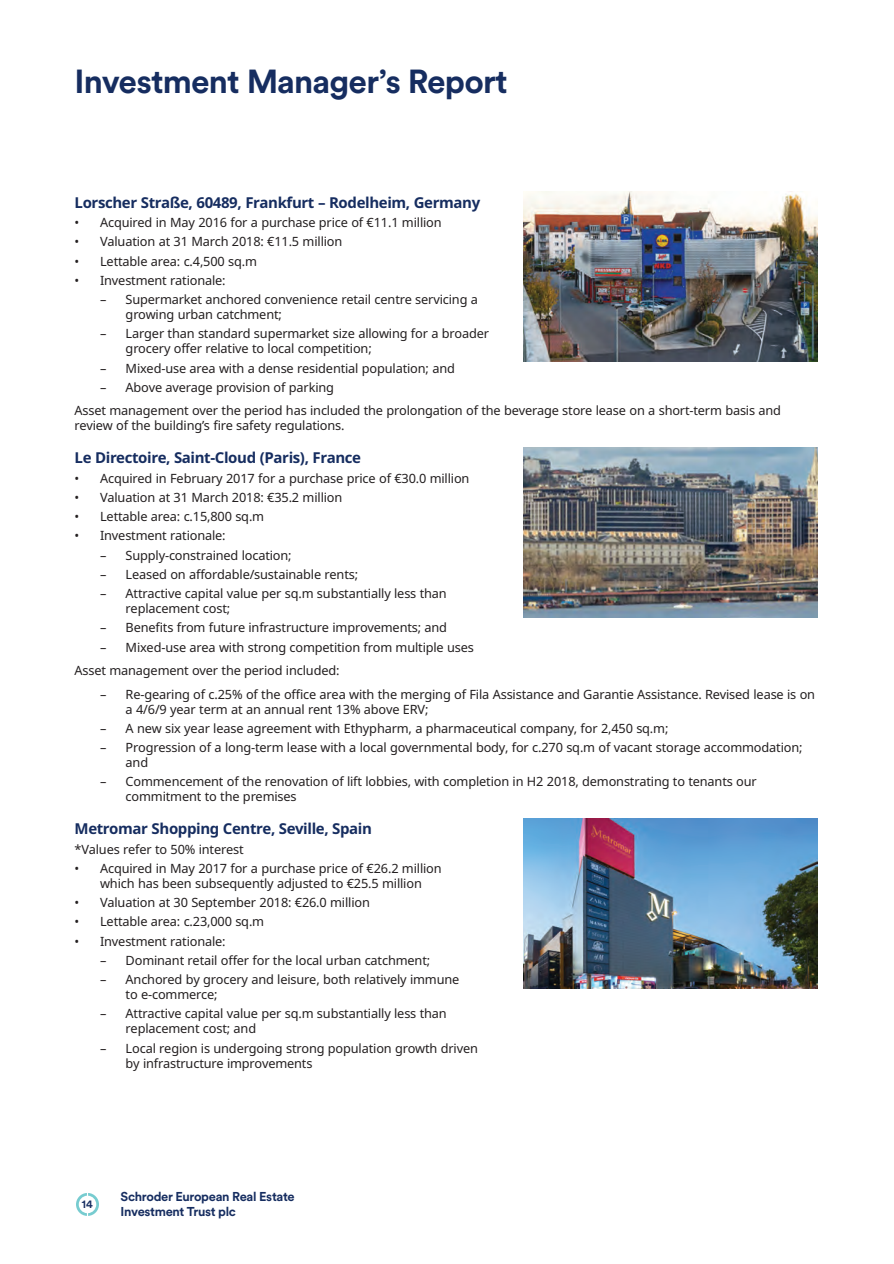
<style>
.page{position:relative;width:894px;height:1264px;background:#fff}
.page>*{position:absolute;margin:0;border:0;box-sizing:border-box;transform-origin:0 0}
.t1{font:700 33px "Schroders Circular";letter-spacing:-.025em;color:#162d60}
.t2{font:700 15px "Noto Sans";letter-spacing:-.025em;color:#162d60}
.t3{font:12.75px/15px "Noto Sans";letter-spacing:-.015em;color:#231f20}
.t4{font:700 12.75px/15px "Schroders Circular";letter-spacing:-.025em;color:#162d60}
.t5{font:700 10.5px "Schroders Circular";color:#162d60}
</style>
<div class="page">
<svg style="left:76px;top:1193px;width:23px;height:22px"></svg>
<img style="left:523px;top:447px;width:293px;height:170px">
<img style="left:523px;top:818px;width:293px;height:170px">
<img style="left:523px;top:192px;width:293px;height:170px">
<h1 class="t1" style="left:74px;top:69px;width:434px">Investment Manager’s Report</h1>
<p class="t2" style="left:74px;top:196px;width:407px">Lorscher Straße, 60489, Frankfurt – Rodelheim, Germany</p>
<p class="t3" style="left:74px;top:216px;width:368px">• Acquired in May 2016 for a purchase price of €11.1 million</p>
<p class="t3" style="left:74px;top:235px;width:269px">• Valuation at 31 March 2018: €11.5 million</p>
<p class="t3" style="left:74px;top:255px;width:184px">• Lettable area: c.4,500 sq.m</p>
<p class="t3" style="left:74px;top:274px;width:152px">• Investment rationale:</p>
<p class="t3" style="left:126px;top:293px;width:354px;text-indent:-26px">– Supermarket anchored convenience retail centre servicing a growing urban catchment;</p>
<p class="t3" style="left:126px;top:327px;width:365px;text-indent:-26px">– Larger than standard supermarket size allowing for a broader grocery offer relative to local competition;</p>
<p class="t3" style="left:100px;top:362px;width:356px">– Mixed-use area with a dense residential population; and</p>
<p class="t3" style="left:74px;top:377px;width:707px;line-height:23.5px;text-indent:26px">– Above average provision of parking<br>Asset management over the period has included the prolongation of the beverage store lease on a short-term basis and</p>
<p class="t3" style="left:74px;top:419px;width:271px">review of the building’s fire safety regulations.</p>
<p class="t2" style="left:74px;top:452px;width:288px">Le Directoire, Saint-Cloud (Paris), France</p>
<p class="t3" style="left:74px;top:472px;width:396px">• Acquired in February 2017 for a purchase price of €30.0 million</p>
<p class="t3" style="left:74px;top:491px;width:269px">• Valuation at 31 March 2018: €35.2 million</p>
<p class="t3" style="left:74px;top:510px;width:191px">• Lettable area: c.15,800 sq.m</p>
<p class="t3" style="left:74px;top:529px;width:152px">• Investment rationale:</p>
<p class="t3" style="left:100px;top:549px;width:193px">– Supply-constrained location;</p>
<p class="t3" style="left:100px;top:568px;width:259px">– Leased on affordable/sustainable rents;</p>
<p class="t3" style="left:126px;top:587px;width:322px;text-indent:-26px">– Attractive capital value per sq.m substantially less than replacement cost;</p>
<p class="t3" style="left:100px;top:621px;width:348px">– Benefits from future infrastructure improvements; and</p>
<p class="t3" style="left:74px;top:636px;width:401px;line-height:23.5px;text-indent:26px">– Mixed-use area with strong competition from multiple uses<br>Asset management over the period included:</p>
<p class="t3" style="left:126px;top:688px;width:690px;text-indent:-26px">– Re-gearing of c.25% of the office area with the merging of Fila Assistance and Garantie Assistance. Revised lease is on a 4/6/9 year term at an annual rent 13% above ERV;</p>
<p class="t3" style="left:100px;top:722px;width:569px">– A new six year lease agreement with Ethypharm, a pharmaceutical company, for 2,450 sq.m;</p>
<p class="t3" style="left:126px;top:741px;width:678px;text-indent:-26px">– Progression of a long-term lease with a local governmental body, for c.270 sq.m of vacant storage accommodation; and</p>
<p class="t3" style="left:126px;top:775px;width:632px;text-indent:-26px">– Commencement of the renovation of lift lobbies, with completion in H2 2018, demonstrating to tenants our commitment to the premises</p>
<p class="t2" style="left:74px;top:823px;width:299px">Metromar Shopping Centre, Seville, Spain</p>
<p class="t3" style="left:74px;top:842px;width:170px">*Values refer to 50% interest</p>
<p class="t3" style="left:74px;top:862px;width:368px;text-align:center">• Acquired in May 2017 for a purchase price of €26.2 million which has been subsequently adjusted to €25.5 million</p>
<p class="t3" style="left:74px;top:896px;width:297px">• Valuation at 30 September 2018: €26.0 million</p>
<p class="t3" style="left:74px;top:915px;width:191px">• Lettable area: c.23,000 sq.m</p>
<p class="t3" style="left:74px;top:934px;width:152px">• Investment rationale:</p>
<p class="t3" style="left:100px;top:954px;width:331px">– Dominant retail offer for the local urban catchment;</p>
<p class="t3" style="left:126px;top:973px;width:335px;text-indent:-26px">– Anchored by grocery and leisure, both relatively immune to e-commerce;</p>
<p class="t3" style="left:126px;top:1007px;width:322px;text-indent:-26px">– Attractive capital value per sq.m substantially less than replacement cost; and</p>
<p class="t3" style="left:126px;top:1042px;width:353px;text-indent:-26px">– Local region is undergoing strong population growth driven by infrastructure improvements</p>
<p class="t5" style="left:82px;top:1200px;width:12px">14</p>
<p class="t4" style="left:121px;top:1190px;width:175px">Schroder European Real Estate<br>Investment Trust plc</p>
</div>
